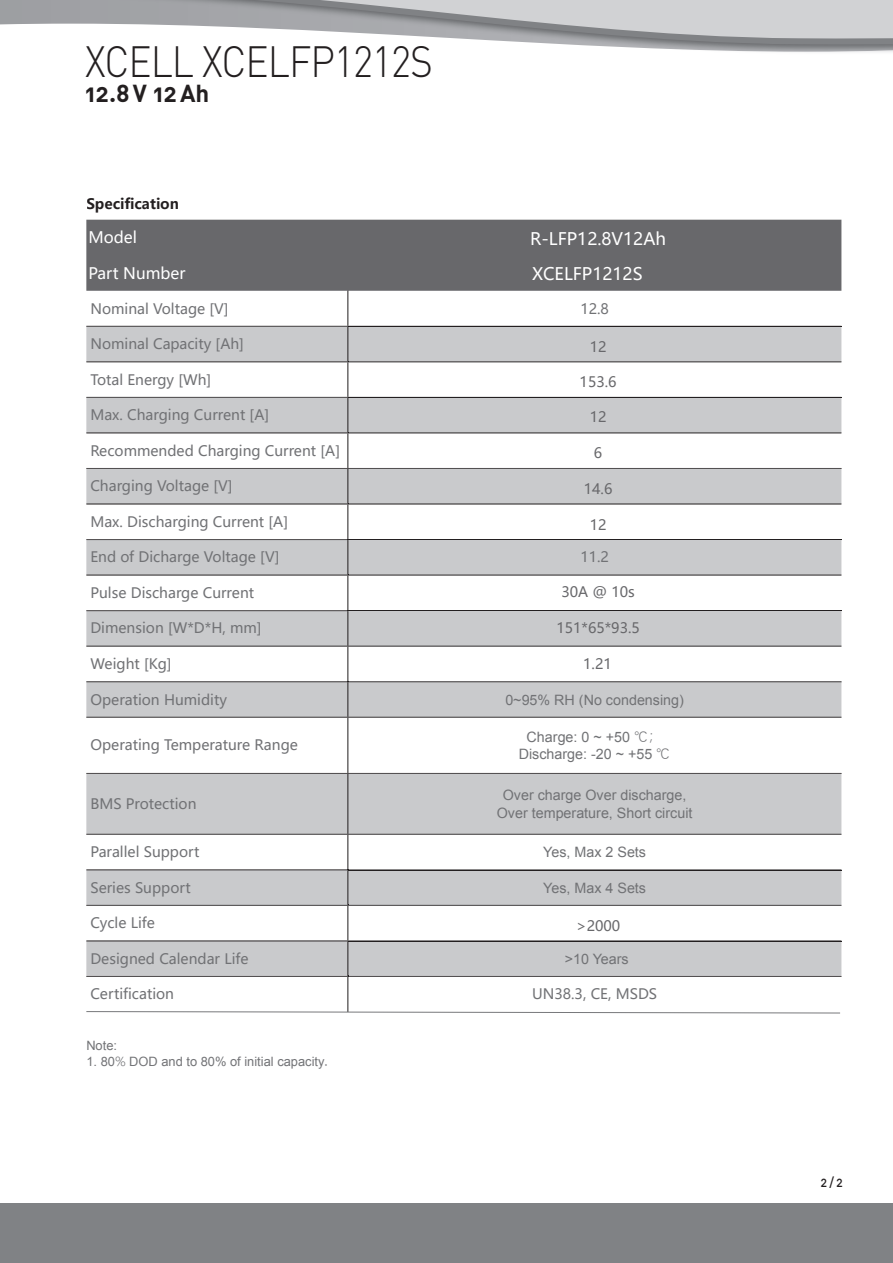
<style>
.page{position:relative;width:893px;height:1263px;background:#fff}
.page>*{position:absolute;margin:0;border:0;box-sizing:border-box;transform-origin:0 0}
.t1{font:300 43.2px "DIN";letter-spacing:-.025em;color:#231f20;scale:.9 1}
.t2{font:24.3px "DIN Bold Alternate";color:#231f20}
.t3{font:17.1px "Microsoft Ya Hei";color:#fff}
.t4{font:15.75px "Microsoft Ya Hei";color:#fff}
.t5{font:14.25px "Microsoft Ya Hei";color:#717275}
.t6{font:14.25px/17.1px "Arial";color:#717275;text-align:center}
.t7{font:14.25px "Microsoft Ya Hei";color:#68686b}
.t8{font:700 14.25px "Microsoft Ya Hei";color:#231f20}
.t9{font:13.5px "DIN Medium Alternate";color:#231f20;scale:.9 1}
.t10{font:12.9px "Arial";color:#737477}
.s1{font-family:"Deng Xian"}
.s2{font-family:"Malgun Gothic";font-weight:300}
.s3{font-family:"Sim Sun"}
</style>
<div class="page">
<div style="left:0;top:1203px;width:893px;height:60px;background:#808285"></div>
<svg style="left:0;top:0;width:893px;height:49px"></svg>
<div style="left:86px;top:220px;width:755px;height:71px;background:#68686b"></div>
<div style="left:86px;top:612px;width:755px;height:222px;background:#c9cacc"></div>
<hr style="left:86px;top:611px;width:262px;height:1px;background:#231f20">
<svg style="left:86px;top:291px;width:755px;height:320px"></svg>
<hr style="left:348px;top:611px;width:493px;height:1px;background:#231f20">
<hr style="left:348px;top:611px;width:1px;height:35px;background:#231f20">
<hr style="left:347px;top:611px;width:1px;height:35px;background:#231f20">
<svg style="left:86px;top:646px;width:755px;height:37px"></svg>
<hr style="left:348px;top:682px;width:1px;height:35px;background:#231f20">
<hr style="left:347px;top:682px;width:1px;height:35px;background:#231f20">
<svg style="left:86px;top:717px;width:755px;height:57px"></svg>
<hr style="left:348px;top:774px;width:1px;height:60px;background:#231f20">
<hr style="left:347px;top:774px;width:1px;height:60px;background:#231f20">
<svg style="left:86px;top:834px;width:755px;height:179px"></svg>
<h1 class="t1" style="left:85px;top:35px;width:388px">XCELL XCELFP1212S</h1>
<h2 class="t2" style="left:85px;top:77px;width:126px">12.8 V 12 Ah</h2>
<p class="t8" style="left:86px;top:194px;width:94px">Specification</p>
<p class="t4" style="left:88px;top:227px;width:50px">Model</p>
<p class="t4" style="left:88px;top:262px;width:99px">Part Number</p>
<p class="t5" style="left:90px;top:299px;width:140px">Nominal Voltage [V]</p>
<p class="t5" style="left:580px;top:299px;width:30px">12.8</p>
<p class="t5" style="left:90px;top:334px;width:155px">Nominal Capacity [Ah]</p>
<p class="t5" style="left:90px;top:370px;width:122px">Total Energy [Wh]</p>
<p class="t5" style="left:90px;top:405px;width:180px">Max. Charging Current [A]</p>
<p class="t5" style="left:90px;top:441px;width:251px">Recommended Charging Current [A]</p>
<p class="t5" style="left:90px;top:477px;width:144px">Charging Voltage [V]</p>
<p class="t5" style="left:90px;top:512px;width:199px">Max. Discharging Current [A]</p>
<p class="t5" style="left:90px;top:548px;width:191px">End of Dicharge Voltage [V]</p>
<p class="t5" style="left:580px;top:548px;width:30px">11.2</p>
<p class="t5" style="left:90px;top:583px;width:165px">Pulse Discharge Current</p>
<p class="t5" style="left:90px;top:619px;width:173px">Dimension [W*D*H, mm]</p>
<p class="t5" style="left:90px;top:654px;width:83px">Weight [Kg]</p>
<p class="t5" style="left:90px;top:690px;width:138px">Operation Humidity</p>
<p class="t6" style="left:505px;top:691px;width:180px">0~95% RH (No condensing)</p>
<p class="t5" style="left:90px;top:736px;width:209px">Operating Temperature Range</p>
<p class="t6" style="left:519px;top:728px;width:153px">Charge: 0 ~ +50 <span class="s1">℃；<br></span>Discharge: -20 ~ +55 <span class="s1">℃</span></p>
<p class="t5" style="left:90px;top:794px;width:108px">BMS Protection</p>
<p class="t6" style="left:497px;top:787px;width:197px">Over charge Over discharge,<br>Over temperature, Short circuit</p>
<p class="t5" style="left:90px;top:842px;width:111px">Parallel Support</p>
<p class="t6" style="left:543px;top:844px;width:104px">Yes, Max 2 Sets</p>
<p class="t5" style="left:90px;top:878px;width:102px">Series Support</p>
<p class="t6" style="left:543px;top:879px;width:104px">Yes, Max 4 Sets</p>
<p class="t5" style="left:90px;top:913px;width:66px">Cycle Life</p>
<p class="t5" style="left:90px;top:949px;width:160px">Designed Calendar Life</p>
<p class="t6" style="left:565px;top:950px;width:66px">&gt;10 Years</p>
<p class="t5" style="left:90px;top:984px;width:85px">Certification</p>
<p class="t5" style="left:532px;top:984px;width:127px">UN38.3, CE, MSDS</p>
<p class="t3" style="left:530px;top:227px;width:137px">R-LFP12.8V12Ah</p>
<p class="t3" style="left:532px;top:262px;width:112px">XCELFP1212S</p>
<p class="t7" style="left:590px;top:337px;width:18px">12</p>
<p class="t7" style="left:580px;top:372px;width:38px">153.6</p>
<p class="t7" style="left:590px;top:408px;width:18px">12</p>
<p class="t7" style="left:594px;top:443px;width:10px">6</p>
<p class="t7" style="left:584px;top:479px;width:30px">14.6</p>
<p class="t7" style="left:590px;top:515px;width:18px">12</p>
<p class="t7" style="left:561px;top:583px;width:75px">30A @ 10s</p>
<p class="t7" style="left:556px;top:618px;width:85px">151*65*93.5</p>
<p class="t7" style="left:583px;top:654px;width:30px">1.21</p>
<p class="t7" style="left:576px;top:916px;width:46px">&gt;2000</p>
<p class="t10" style="left:86px;top:1037px;width:32px">Note:</p>
<p class="t10" style="left:86px;top:1053px;width:246px">1. 80<span class="s2">%</span> DOD and to 80% of initial capacity<span class="s3">.</span></p>
<p class="t9" style="left:821px;top:1173px;width:26px">2 / 2</p>
</div>
